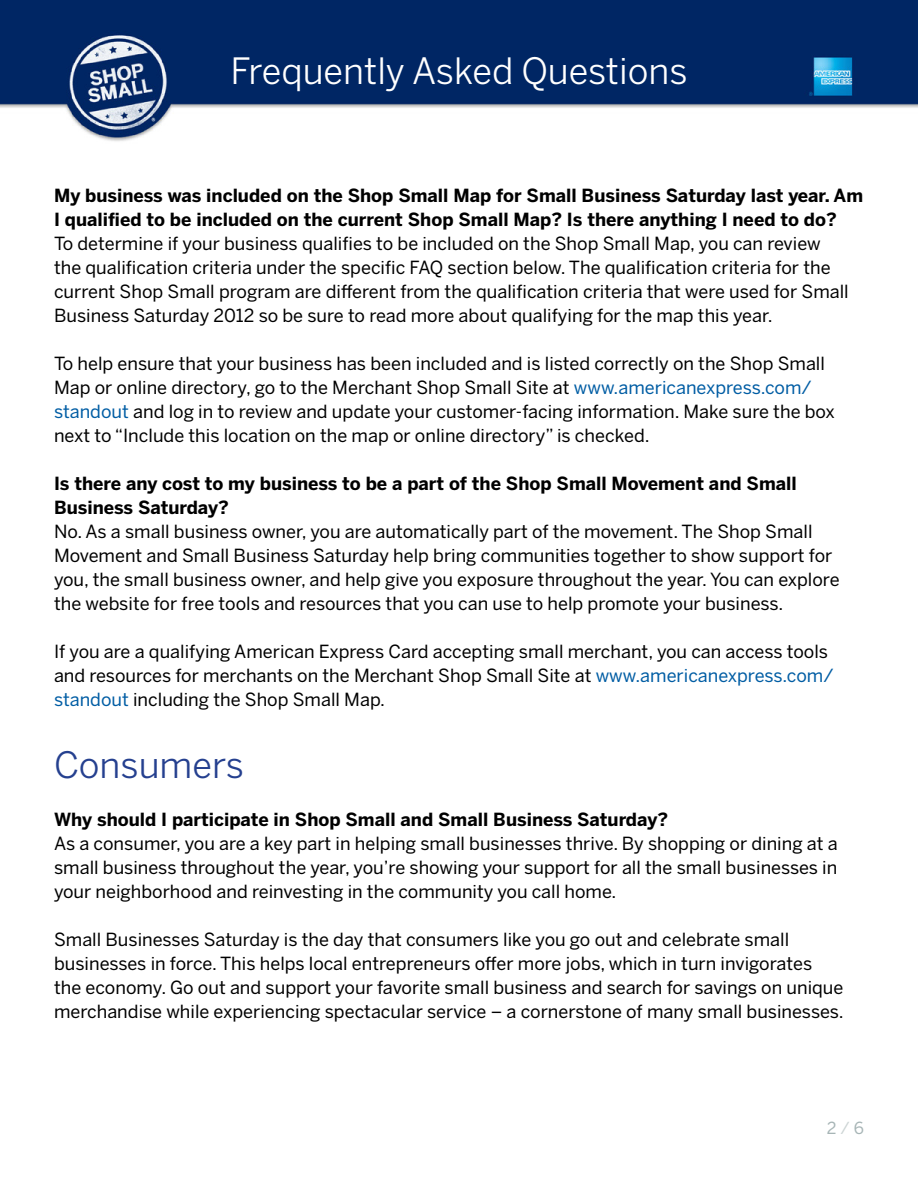
<style>
.page{position:relative;width:918px;height:1188px;background:#fff}
.page>*{position:absolute;margin:0;border:0;box-sizing:border-box;transform-origin:0 0}
.t1{font:36px "Benton Sans";color:#fff}
.t2{font:36px "Benton Sans";color:#25408f}
.t3{font:18px/24px "Benton Sans";color:#000}
.t4{font:700 18px/24px "Benton Sans";color:#000}
.t5{font:16.5px "Benton Sans";color:#a7b5b6}
.s1{color:#005da4}
.s2{color:#cdd5d5}
</style>
<div class="page">
<img style="left:0;top:0;width:918px;height:141px">
<h1 class="t1" style="left:230px;top:50px;width:459px">Frequently Asked Questions</h1>
<p class="t4" style="left:54px;top:184px;width:811px">My business was included on the Shop Small Map for Small Business Saturday last year. Am<br>I qualified to be included on the current Shop Small Map? Is there anything I need to do?</p>
<p class="t3" style="left:54px;top:232px;width:796px">To determine if your business qualifies to be included on the Shop Small Map, you can review the qualification criteria under the specific FAQ section below. The qualification criteria for the current Shop Small program are different from the qualification criteria that were used for Small Business Saturday 2012 so be sure to read more about qualifying for the map this year.</p>
<p class="t3" style="left:54px;top:352px;width:782px">To help ensure that your business has been included and is listed correctly on the Shop Small Map or online directory, go to the Merchant Shop Small Site at <span class="s1">www.americanexpress.com/ standout</span> and log in to review and update your customer-facing information. Make sure the box next to “Include this location on the map or online directory” is checked.</p>
<p class="t4" style="left:54px;top:471px;width:744px">Is there any cost to my business to be a part of the Shop Small Movement and Small<br>Business Saturday?</p>
<p class="t3" style="left:54px;top:520px;width:787px">No. As a small business owner, you are automatically part of the movement. The Shop Small Movement and Small Business Saturday help bring communities together to show support for you, the small business owner, and help give you exposure throughout the year. You can explore the website for free tools and resources that you can use to help promote your business.</p>
<p class="t3" style="left:54px;top:640px;width:781px">If you are a qualifying American Express Card accepting small merchant, you can access tools and resources for merchants on the Merchant Shop Small Site at <span class="s1">www.americanexpress.com/ standout</span> including the Shop Small Map.</p>
<h1 class="t2" style="left:54px;top:744px;width:192px">Consumers</h1>
<p class="t4" style="left:54px;top:808px;width:616px">Why should I participate in Shop Small and Small Business Saturday?</p>
<p class="t3" style="left:54px;top:832px;width:785px;text-align:justify">As a consumer, you are a key part in helping small businesses thrive. By shopping or dining at a small business throughout the year, you’re showing your support for all the small businesses in your neighborhood and reinvesting in the community you call home.</p>
<p class="t3" style="left:54px;top:928px;width:791px">Small Businesses Saturday is the day that consumers like you go out and celebrate small businesses in force. This helps local entrepreneurs offer more jobs, which in turn invigorates the economy. Go out and support your favorite small business and search for savings on unique merchandise while experiencing spectacular service – a cornerstone of many small businesses.</p>
<p class="t5" style="left:827px;top:1118px;width:39px">2 <span class="s2">/</span> 6</p>
</div>
